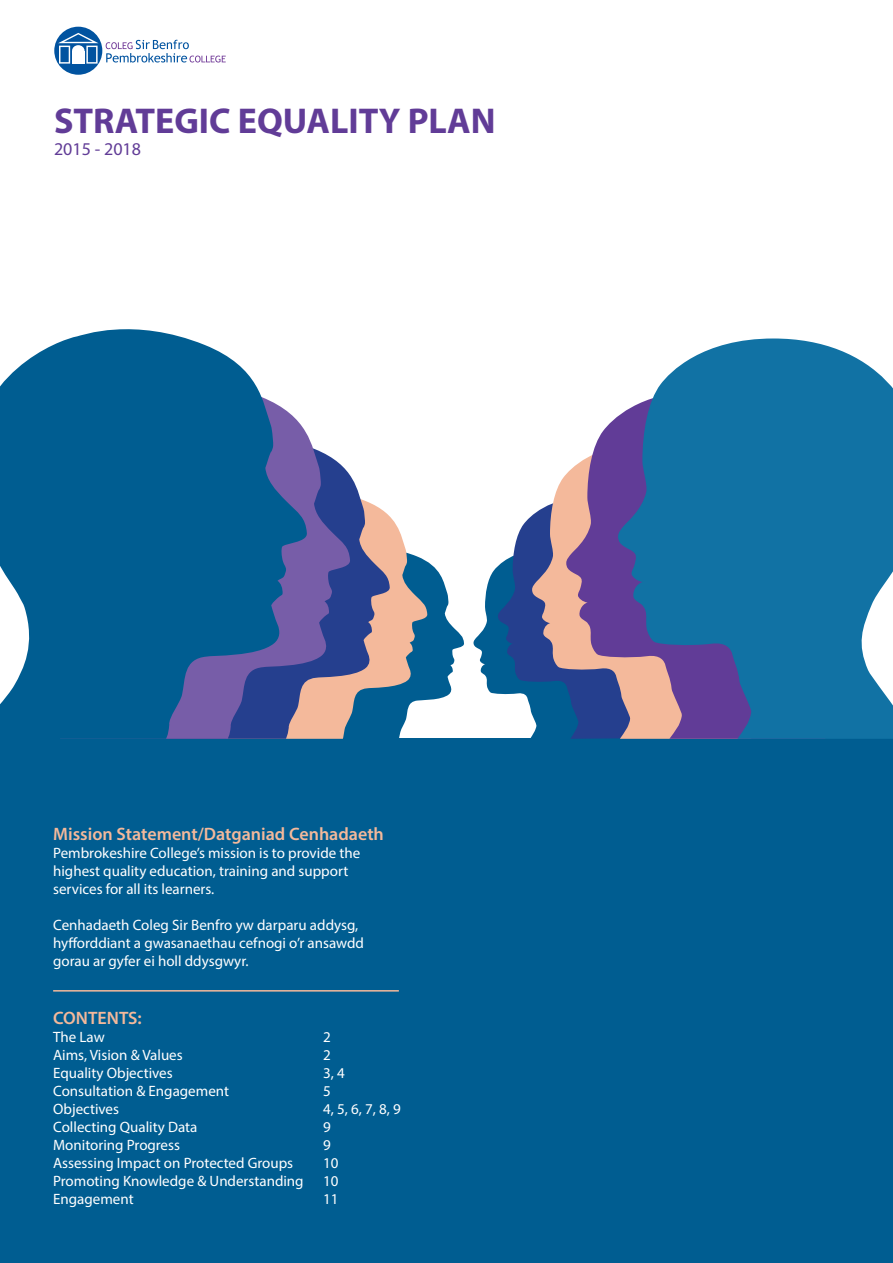
<style>
.page{position:relative;width:893px;height:1263px;background:#fff}
.page>*{position:absolute;margin:0;border:0;box-sizing:border-box;transform-origin:0 0}
.t1{font:700 36px "Myriad Pro";color:#613c97}
.t2{font:600 18px "Myriad Pro";color:#f4b99b}
.t3{font:18px "Myriad Pro";color:#613c97}
.t4{font:15px/18px "Myriad Pro";color:#fff}
</style>
<div class="page">
<div style="left:0;top:739px;width:893px;height:524px;background:#005d91"></div>
<svg style="left:473px;top:515px;width:59px;height:224px"></svg>
<svg style="left:532px;top:474px;width:34px;height:265px;background:#7d849f"></svg>
<svg style="left:566px;top:416px;width:52px;height:323px;background:#8a72a0"></svg>
<svg style="left:618px;top:338px;width:275px;height:401px;background:#3579a9"></svg>
<svg style="left:428px;top:562px;width:36px;height:177px"></svg>
<svg style="left:390px;top:517px;width:38px;height:222px"></svg>
<svg style="left:351px;top:477px;width:39px;height:262px;background:#82859e"></svg>
<svg style="left:308px;top:436px;width:43px;height:303px;background:#756da0"></svg>
<svg style="left:0;top:329px;width:308px;height:410px;background:#246a9c"></svg>
<div style="left:54px;top:27px;width:48px;height:48px;background:#0153a0;border-radius:50%"></div>
<svg style="left:106px;top:40px;width:120px;height:23px"></svg>
<svg style="left:58px;top:33px;width:41px;height:31px"></svg>
<hr style="left:53px;top:990px;width:346px;height:1px;background:#f4b99b">
<h1 class="t1" style="left:54px;top:98px;width:443px">STRATEGIC EQUALITY PLAN</h1>
<p class="t3" style="left:54px;top:138px;width:89px">2015 - 2018</p>
<p class="t2" style="left:53px;top:823px;width:332px">Mission Statement/Datganiad Cenhadaeth</p>
<p class="t4" style="left:53px;top:844px;width:309px">Pembrokeshire College’s mission is to provide the highest quality education, training and support services for all its learners.</p>
<p class="t4" style="left:53px;top:916px;width:312px">Cenhadaeth Coleg Sir Benfro yw darparu addysg, hyfforddiant a gwasanaethau cefnogi o’r ansawdd gorau ar gyfer ei holl ddysgwyr.</p>
<p class="t2" style="left:53px;top:1007px;width:90px">CONTENTS:</p>
<p class="t4" style="left:53px;top:1028px;width:53px">The Law</p>
<p class="t4" style="left:323px;top:1028px;width:9px">2</p>
<p class="t4" style="left:53px;top:1046px;width:131px">Aims, Vision &amp; Values</p>
<p class="t4" style="left:323px;top:1046px;width:9px">2</p>
<p class="t4" style="left:53px;top:1064px;width:121px">Equality Objectives</p>
<p class="t4" style="left:323px;top:1064px;width:23px">3, 4</p>
<p class="t4" style="left:53px;top:1082px;width:177px">Consultation &amp; Engagement</p>
<p class="t4" style="left:323px;top:1082px;width:9px">5</p>
<p class="t4" style="left:53px;top:1100px;width:67px">Objectives</p>
<p class="t4" style="left:323px;top:1100px;width:79px">4, 5, 6, 7, 8, 9</p>
<p class="t4" style="left:53px;top:1118px;width:146px">Collecting Quality Data</p>
<p class="t4" style="left:323px;top:1118px;width:9px">9</p>
<p class="t4" style="left:53px;top:1136px;width:128px">Monitoring Progress</p>
<p class="t4" style="left:323px;top:1136px;width:9px">9</p>
<p class="t4" style="left:53px;top:1154px;width:242px">Assessing Impact on Protected Groups</p>
<p class="t4" style="left:323px;top:1154px;width:17px">10</p>
<p class="t4" style="left:53px;top:1172px;width:252px">Promoting Knowledge &amp; Understanding</p>
<p class="t4" style="left:323px;top:1172px;width:17px">10</p>
<p class="t4" style="left:53px;top:1190px;width:82px">Engagement</p>
<p class="t4" style="left:323px;top:1190px;width:17px">11</p>
</div>
